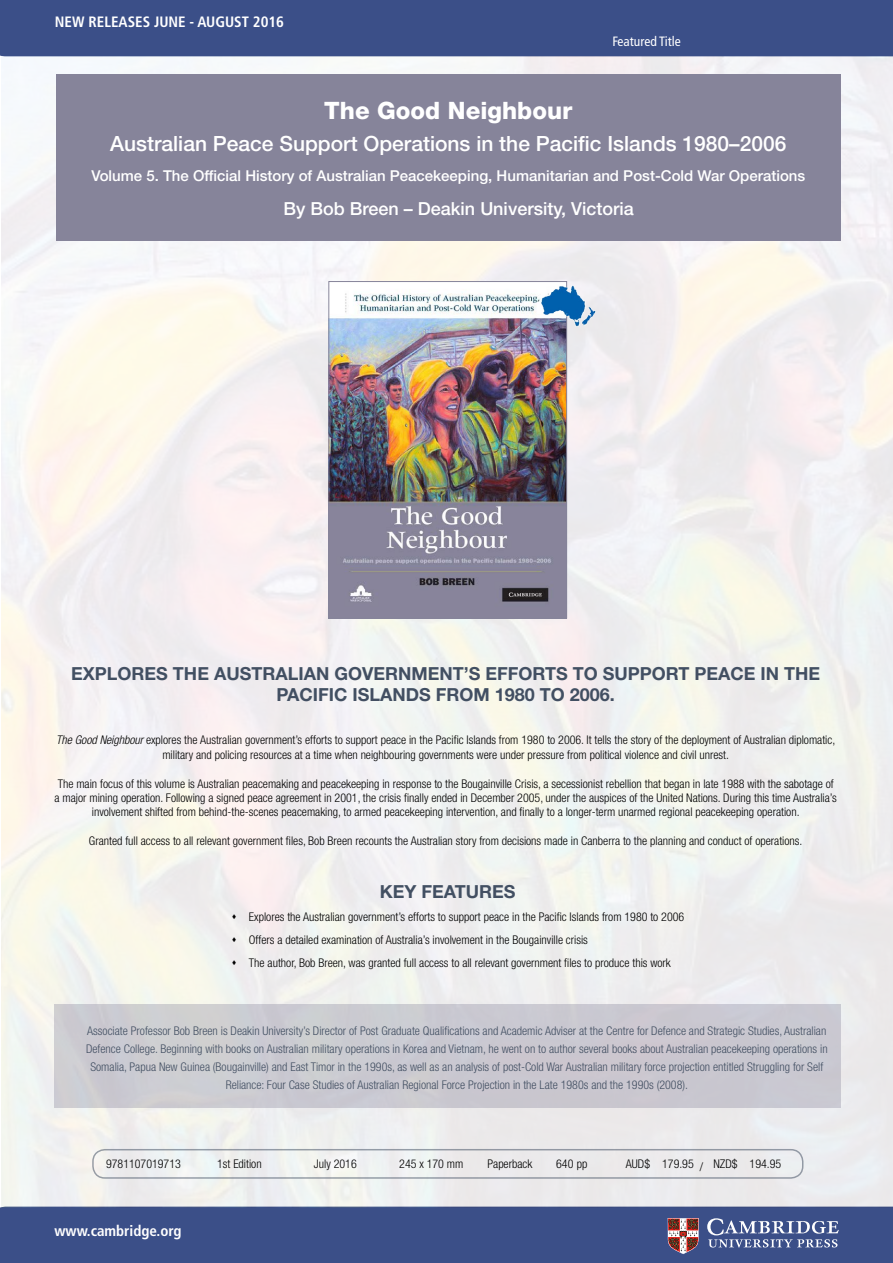
<style>
.page{position:relative;width:893px;height:1263px;background:#fff}
.page>*{position:absolute;margin:0;border:0;box-sizing:border-box;transform-origin:0 0}
.t1{font:800 24px "Helvetica Neue LT Std";color:#fff}
.t2{font:500 21px "Helvetica Neue LT Std";color:#fff}
.t3{font:700 18px/21.6px "Helvetica Neue LT Std";color:#424f62;text-align:center}
.t4{font:500 18px "Helvetica Neue LT Std";color:#fff}
.t5{font:500 15px "Helvetica Neue LT Std";color:#fff}
.t6{font:700 condensed 15px "Frutiger LT Std";color:#fff}
.t7{font:condensed 13.5px "Frutiger LT Std";color:#fff}
.t8{font:300 condensed 12px/14.4px "Helvetica Neue LT Std";color:#000;text-align:center}
.t9{font:300 condensed 12px/18px "Helvetica Neue LT Std";color:#424f62;text-align:center}
.s1{font-style:italic}
</style>
<div class="page">
<div style="left:0;top:0;width:893px;height:56px;background:#3b4f88"></div>
<div style="left:0;top:1207px;width:893px;height:56px;background:#3b4f88"></div>
<svg style="left:668px;top:1218px;width:31px;height:36px"></svg>
<svg style="left:707px;top:1218px;width:132px;height:29px"></svg>
<img style="left:1px;top:56px;width:892px;height:1151px">
<div style="left:56px;top:75px;width:785px;height:166px;background:#86849a"></div>
<img style="left:331px;top:283px;width:234px;height:333px">
<div style="left:329px;top:281px;width:238px;height:337px;border:1px solid #86849a"></div>
<div style="left:92px;top:1149px;width:711px;height:30px;border:2px solid #424f62;border-radius:12px"></div>
<div style="left:54px;top:1004px;width:787px;height:104px;background:#cac8d1"></div>
<img style="left:537px;top:281px;width:60px;height:49px">
<svg style="left:232px;top:914px;width:4px;height:5px"></svg>
<svg style="left:232px;top:937px;width:4px;height:5px"></svg>
<svg style="left:232px;top:960px;width:4px;height:5px"></svg>
<p class="t6" style="left:55px;top:13px;width:231px">NEW RELEASES JUNE - AUGUST 2016</p>
<p class="t7" style="left:612px;top:33px;width:70px">Featured Title</p>
<h1 class="t1" style="left:324px;top:96px;width:250px">The Good Neighbour</h1>
<h2 class="t2" style="left:110px;top:131px;width:678px">Australian Peace Support Operations in the Pacific Islands 1980–2006</h2>
<p class="t5" style="left:91px;top:166px;width:715px">Volume 5. The Official History of Australian Peacekeeping, Humanitarian and Post-Cold War Operations</p>
<h3 class="t4" style="left:284px;top:198px;width:352px">By Bob Breen – Deakin University, Victoria</h3>
<h3 class="t3" style="left:71px;top:662px;width:750px">EXPLORES THE AUSTRALIAN GOVERNMENT’S EFFORTS TO SUPPORT PEACE IN THE<br>PACIFIC ISLANDS FROM 1980 TO 2006.</h3>
<p class="t8" style="left:56px;top:733px;width:781px"><span class="s1">The Good Neighbour</span> explores the Australian government’s efforts to support peace in the Pacific Islands from 1980 to 2006. It tells the story of the deployment of Australian diplomatic, military and policing resources at a time when neighbouring governments were under pressure from political violence and civil unrest.</p>
<p class="t8" style="left:55px;top:776px;width:784px">The main focus of this volume is Australian peacemaking and peacekeeping in response to the Bougainville Crisis, a secessionist rebellion that began in late 1988 with the sabotage of a major mining operation. Following a signed peace agreement in 2001, the crisis finally ended in December 2005, under the auspices of the United Nations. During this time Australia’s involvement shifted from behind-the-scenes peacemaking, to armed peacekeeping intervention, and finally to a longer-term unarmed regional peacekeeping operation.</p>
<p class="t8" style="left:89px;top:834px;width:715px">Granted full access to all relevant government files, Bob Breen recounts the Australian story from decisions made in Canberra to the planning and conduct of operations.</p>
<h3 class="t3" style="left:380px;top:880px;width:137px">KEY FEATURES</h3>
<p class="t8" style="left:249px;top:905px;width:437px;line-height:23px;text-align:left">Explores the Australian government’s efforts to support peace in the Pacific Islands from 1980 to 2006<br>Offers a detailed examination of Australia’s involvement in the Bougainville crisis<br>The author, Bob Breen, was granted full access to all relevant government files to produce this work</p>
<p class="t9" style="left:86px;top:1022px;width:743px">Associate Professor Bob Breen is Deakin University’s Director of Post Graduate Qualifications and Academic Adviser at the Centre for Defence and Strategic Studies, Australian Defence College. Beginning with books on Australian military operations in Korea and Vietnam, he went on to author several books about Australian peacekeeping operations in Somalia, Papua New Guinea (Bougainville) and East Timor in the 1990s, as well as an analysis of post-Cold War Australian military force projection entitled Struggling for Self Reliance: Four Case Studies of Australian Regional Force Projection in the Late 1980s and the 1990s (2008).</p>
<p class="t8" style="left:106px;top:1157px;width:76px">9781107019713</p>
<p class="t8" style="left:217px;top:1157px;width:46px">1st Edition</p>
<p class="t8" style="left:314px;top:1157px;width:44px">July 2016</p>
<p class="t8" style="left:399px;top:1157px;width:66px">245 x 170 mm</p>
<p class="t8" style="left:487px;top:1157px;width:46px">Paperback</p>
<p class="t8" style="left:556px;top:1157px;width:33px">640 pp</p>
<p class="t8" style="left:626px;top:1157px;width:157px">AUD$ 179.95 / NZD$ 194.95</p>
<p class="t6" style="left:55px;top:1222px;width:129px">www.cambridge.org</p>
</div>
